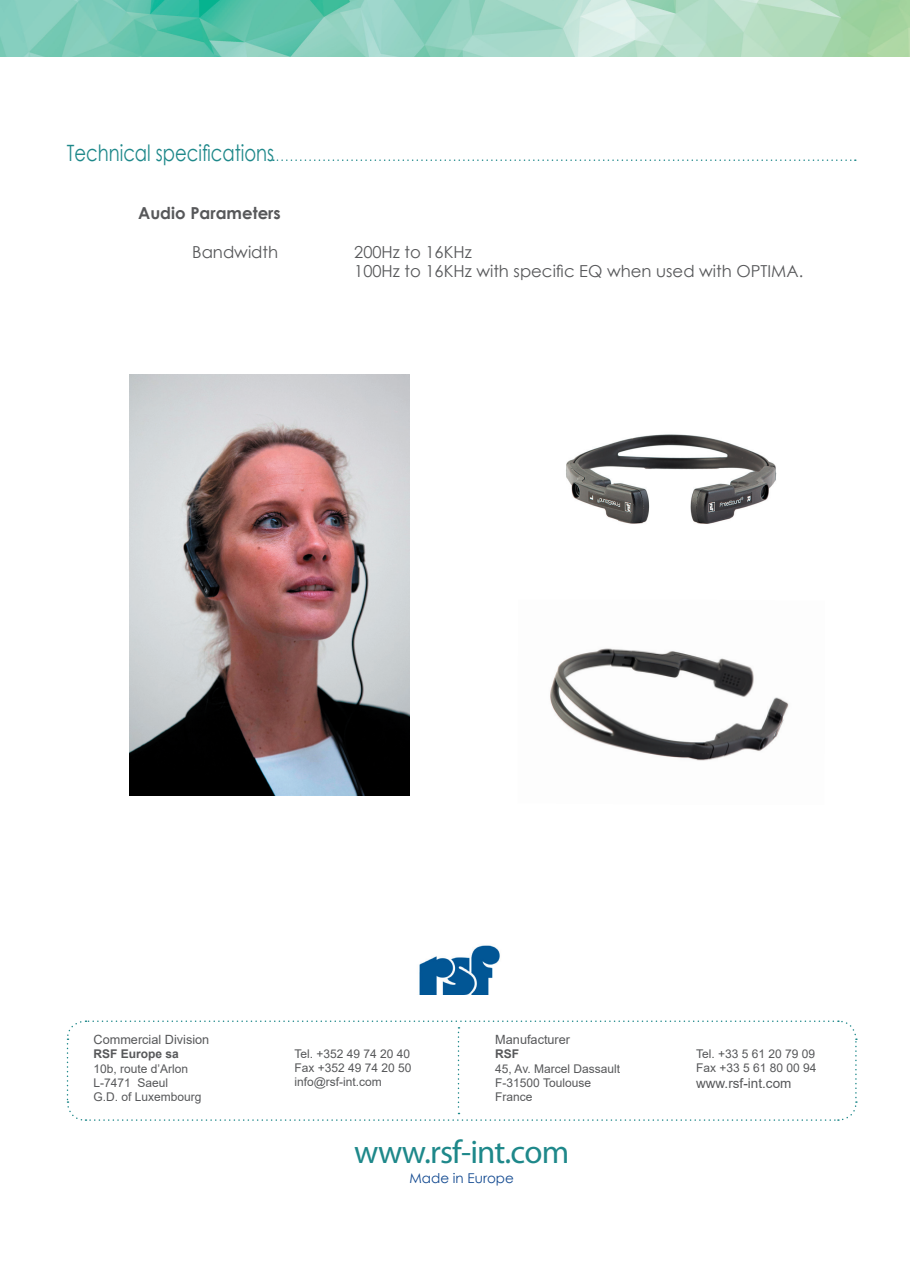
<style>
.page{position:relative;width:910px;height:1280px;background:#fff}
.page>*{position:absolute;margin:0;border:0;box-sizing:border-box;transform-origin:0 0}
.t1{font:33px "Myriad Pro";letter-spacing:-.025em;color:#1e888a}
.titles_green{font:22.5px "Century Gothic";color:#1e888a;scale:.8 1}
.t2{font:16.5px "Century Gothic";color:#57585a}
.t3{font:700 16.5px "Century Gothic";color:#57585a}
.t4{font:13.5px "Arial";color:#57585a}
.t5{font:13.5px "Century Gothic";color:#124990}
.t6{font:12.75px "Arial";color:#57585a}
.t7{font:12px/14.4px "Arial";color:#57585a;text-align:justify}
.t8{font:700 12px "Arial";color:#57585a}
</style>
<div class="page">
<svg style="left:273px;top:159px;width:583px;height:2px"></svg>
<img style="left:419px;top:945px;width:81px;height:50px">
<svg style="left:66px;top:1020px;width:791px;height:101px"></svg>
<img style="left:0;top:0;width:910px;height:56px">
<img style="left:129px;top:374px;width:281px;height:421px">
<img style="left:566px;top:434px;width:211px;height:90px">
<img style="left:550px;top:648px;width:239px;height:113px">
<p class="titles_green" style="left:67px;top:137px;width:261px">Technical specifications</p>
<p class="t3" style="left:138px;top:200px;width:144px">Audio Parameters</p>
<p class="t2" style="left:192px;top:240px;width:88px">Bandwidth</p>
<p class="t2" style="left:354px;top:240px;width:119px">200Hz to 16KHz</p>
<p class="t2" style="left:354px;top:260px;width:451px">100Hz to 16KHz with specific EQ when used with OPTIMA.</p>
<p class="t6" style="left:94px;top:1030px;width:117px">Commercial Division</p>
<p class="t8" style="left:94px;top:1045px;width:87px">RSF Europe sa</p>
<p class="t7" style="left:94px;top:1061px;width:96px">10b, route d’Arlon</p>
<p class="t7" style="left:94px;top:1075px;width:76px">L-7471 Saeul</p>
<p class="t7" style="left:94px;top:1090px;width:110px">G.D. of Luxembourg</p>
<p class="t7" style="left:294px;top:1046px;width:119px">Tel. +352 49 74 20 40<br>Fax +352 49 74 20 50 info@rsf-int.com</p>
<p class="t6" style="left:495px;top:1030px;width:76px">Manufacturer</p>
<p class="t8" style="left:495px;top:1045px;width:25px">RSF</p>
<p class="t7" style="left:495px;top:1061px;width:126px">45, Av. Marcel Dassault</p>
<p class="t7" style="left:495px;top:1075px;width:97px">F-31500 Toulouse</p>
<p class="t7" style="left:495px;top:1090px;width:39px">France</p>
<p class="t1" style="left:354px;top:1132px;width:217px">www.rsf-int.com</p>
<p class="t5" style="left:409px;top:1169px;width:106px">Made in Europe</p>
<p class="t7" style="left:696px;top:1046px;width:122px">Tel. +33 5 61 20 79 09<br>Fax +33 5 61 80 00 94</p>
<p class="t4" style="left:696px;top:1074px;width:97px">www.rsf-int.com</p>
</div>
